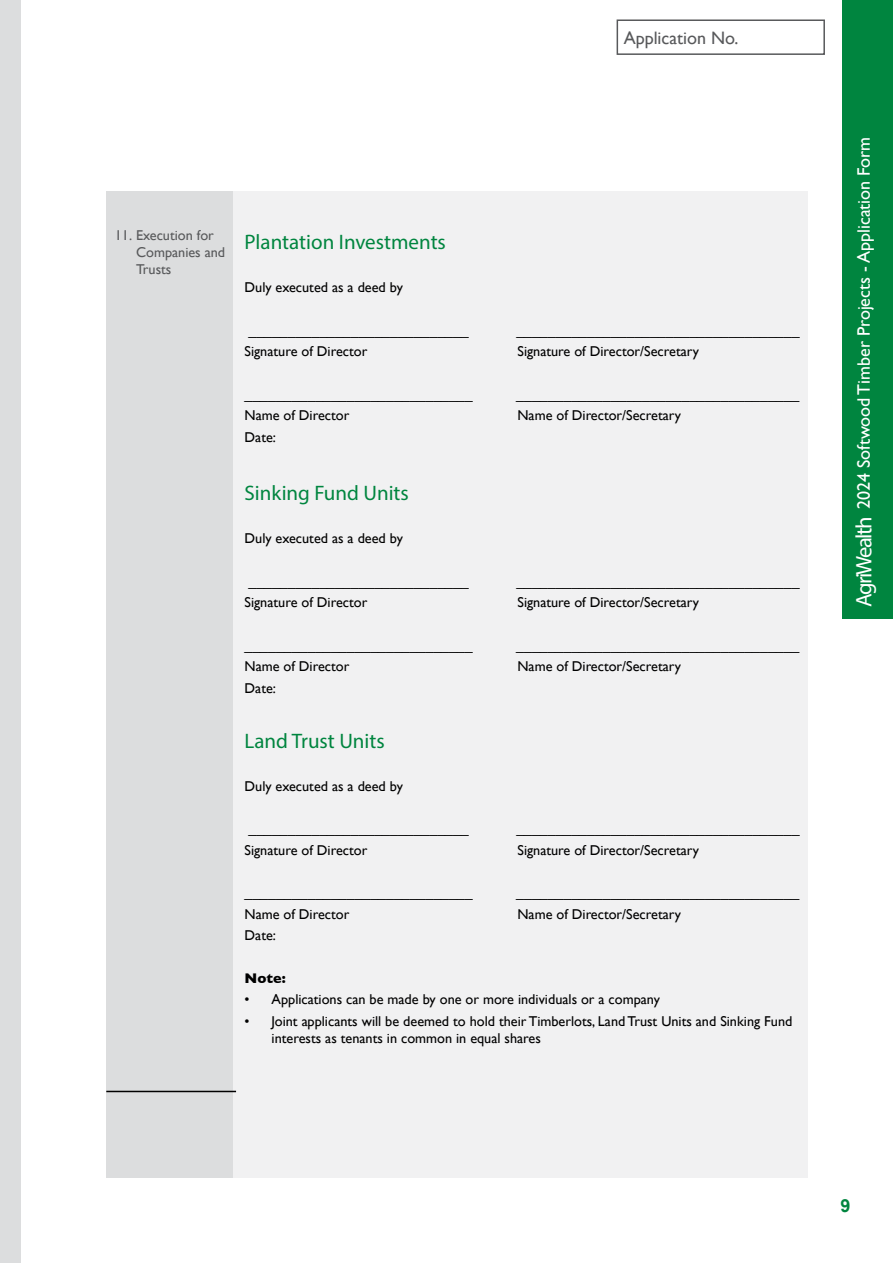
<style>
.page{position:relative;width:893px;height:1263px;background:#fff}
.page>*{position:absolute;margin:0;border:0;box-sizing:border-box;transform-origin:0 0}
.t1{font:22.5px "Myriad Pro";letter-spacing:-.07em;color:#fff}
.t2{font:21px "Myriad Pro";color:#00853f}
.t3{font:18px "Gill Sans";color:#fff}
.t4{font:18px "Gill Sans";color:#58595b}
.t5{font:700 18px "Arial";color:#00853f}
.t6{font:14.25px/17.1px "Gill Sans";color:#000}
.t7{font:14.25px/17.1px "Gill Sans";color:#58595b}
.t8{font:700 14.25px "Gill Sans";color:#000}
</style>
<div class="page">
<div style="left:617px;top:19px;width:208px;height:36px;border:2px solid #58595b"></div>
<div style="left:106px;top:191px;width:127px;height:987px;background:#dcddde"></div>
<div style="left:233px;top:191px;width:575px;height:987px;background:#f1f1f2"></div>
<div style="left:0;top:0;width:21px;height:1263px;background:#dcddde"></div>
<div style="left:843px;top:0;width:50px;height:619px;background:#00853f"></div>
<hr style="left:106px;top:1091px;width:130px;height:1px;background:#000">
<p class="t7" style="left:136px;top:226px;width:91px;text-indent:-21px">11. Execution for<br>Companies and<br>Trusts</p>
<h2 class="t2" style="left:245px;top:229px;width:203px">Plantation Investments</h2>
<p class="t6" style="left:245px;top:278px;width:160px">Duly executed as a deed by</p>
<p class="t4" style="left:624px;top:27px;width:116px">Application No.</p>
<p class="t6" style="left:249px;top:321px;width:222px">____________________________</p>
<p class="t6" style="left:516px;top:321px;width:285px">____________________________________</p>
<p class="t6" style="left:245px;top:343px;width:124px">Signature of Director</p>
<p class="t6" style="left:517px;top:343px;width:183px">Signature of Director/Secretary</p>
<p class="t6" style="left:245px;top:385px;width:230px">_____________________________</p>
<p class="t6" style="left:516px;top:385px;width:285px">____________________________________</p>
<p class="t6" style="left:245px;top:407px;width:106px">Name of Director</p>
<p class="t6" style="left:517px;top:407px;width:165px">Name of Director/Secretary</p>
<p class="t6" style="left:245px;top:428px;width:33px">Date:</p>
<h2 class="t2" style="left:245px;top:480px;width:166px">Sinking Fund Units</h2>
<p class="t6" style="left:245px;top:530px;width:160px">Duly executed as a deed by</p>
<p class="t6" style="left:249px;top:572px;width:222px">____________________________</p>
<p class="t6" style="left:516px;top:572px;width:285px">____________________________________</p>
<p class="t6" style="left:245px;top:594px;width:124px">Signature of Director</p>
<p class="t6" style="left:517px;top:594px;width:183px">Signature of Director/Secretary</p>
<p class="t6" style="left:245px;top:636px;width:230px">_____________________________</p>
<p class="t6" style="left:516px;top:636px;width:285px">____________________________________</p>
<p class="t6" style="left:245px;top:658px;width:106px">Name of Director</p>
<p class="t6" style="left:517px;top:658px;width:165px">Name of Director/Secretary</p>
<p class="t6" style="left:245px;top:679px;width:33px">Date:</p>
<h2 class="t2" style="left:245px;top:728px;width:142px">Land Trust Units</h2>
<p class="t6" style="left:245px;top:777px;width:160px">Duly executed as a deed by</p>
<p class="t6" style="left:249px;top:820px;width:222px">____________________________</p>
<p class="t6" style="left:516px;top:820px;width:285px">____________________________________</p>
<p class="t6" style="left:245px;top:841px;width:124px">Signature of Director</p>
<p class="t6" style="left:517px;top:841px;width:183px">Signature of Director/Secretary</p>
<p class="t6" style="left:245px;top:884px;width:230px">_____________________________</p>
<p class="t6" style="left:516px;top:884px;width:285px">____________________________________</p>
<p class="t6" style="left:245px;top:905px;width:106px">Name of Director</p>
<p class="t6" style="left:517px;top:905px;width:165px">Name of Director/Secretary</p>
<p class="t6" style="left:245px;top:926px;width:33px">Date:</p>
<p class="t8" style="left:245px;top:967px;width:43px">Note:</p>
<p class="t6" style="left:245px;top:991px;width:417px">• Applications can be made by one or more individuals or a company</p>
<p class="t6" style="left:272px;top:1012px;width:522px;text-indent:-27px">• Joint applicants will be deemed to hold their Timberlots, Land Trust Units and Sinking Fund interests as tenants in common in equal shares</p>
<p class="t3" style="left:853px;top:509px;width:374px;rotate:-90deg">2024 Softwood Timber Projects - Application Form</p>
<h1 class="t1" style="left:850px;top:607px;width:92px;rotate:-90deg">AgriWealth</h1>
<p class="t5" style="left:840px;top:1194px;width:12px">9</p>
</div>
